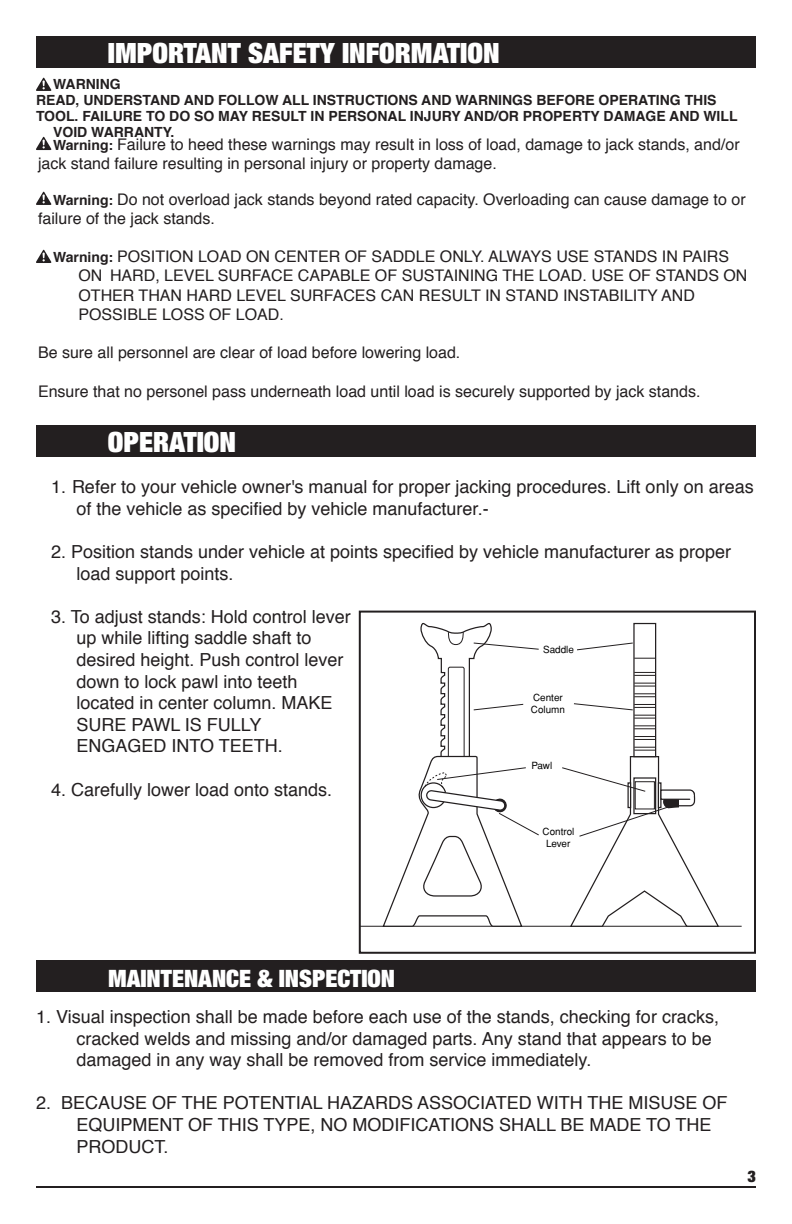
<style>
.page{position:relative;width:792px;height:1224px;background:#fff}
.page>*{position:absolute;margin:0;border:0;box-sizing:border-box;transform-origin:0 0}
.t1{font:900 expanded 28px "Helvetica Neue";color:#fff}
.t2{font:900 expanded 24px "Helvetica Neue";color:#fff}
.t3{font:18px/21.6px "Helvetica";color:#231f20}
.subHead{font:16px/19.2px "Helvetica";color:#231f20}
.t4{font:900 expanded 16px "Helvetica Neue";color:#231f20}
.subHead-2{font:700 14px "Helvetica";color:#231f20}
.t5{font:10px/11.8px "Helvetica";color:#000}
.s1{font-weight:700;font-size:14px}
</style>
<div class="page">
<hr style="left:36px;top:1186px;width:720px;height:2px;background:#231f20">
<div style="left:36px;top:36px;width:720px;height:32px;background:#231f20"></div>
<div style="left:36px;top:425px;width:720px;height:32px;background:#231f20"></div>
<div style="left:36px;top:960px;width:720px;height:32px;background:#231f20"></div>
<svg style="left:36px;top:78px;width:15px;height:13px"></svg>
<svg style="left:36px;top:137px;width:15px;height:13px"></svg>
<svg style="left:36px;top:192px;width:15px;height:13px"></svg>
<svg style="left:36px;top:250px;width:15px;height:13px"></svg>
<hr style="left:360px;top:926px;width:382px;height:1px;background:#231f20">
<svg style="left:382px;top:623px;width:338px;height:304px"></svg>
<div style="left:359px;top:611px;width:397px;height:343px;border:2px solid #231f20"></div>
<p class="t1" style="left:108px;top:35px;width:393px">IMPORTANT SAFETY INFORMATION</p>
<p class="subHead-2" style="left:53px;top:73px;width:69px">WARNING</p>
<p class="subHead-2" style="left:36px;top:89px;width:682px">READ, UNDERSTAND AND FOLLOW ALL INSTRUCTIONS AND WARNINGS BEFORE OPERATING THIS</p>
<p class="subHead-2" style="left:36px;top:105px;width:703px">TOOL. FAILURE TO DO SO MAY RESULT IN PERSONAL INJURY AND/OR PROPERTY DAMAGE AND WILL</p>
<p class="subHead-2" style="left:53px;top:121px;width:123px">VOID WARRANTY.</p>
<p class="subHead" style="left:38px;top:135px;width:703px;text-indent:15px"><span class="s1">Warning:</span> Failure to heed these warnings may result in loss of load, damage to jack stands, and/or jack stand failure resulting in personal injury or property damage.</p>
<p class="subHead" style="left:38px;top:190px;width:709px;text-indent:15px"><span class="s1">Warning:</span> Do not overload jack stands beyond rated capacity. Overloading can cause damage to or failure of the jack stands.</p>
<p class="subHead" style="left:78px;top:247px;width:671px;text-indent:-25px"><span class="s1">Warning:</span> POSITION LOAD ON CENTER OF SADDLE ONLY. ALWAYS USE STANDS IN PAIRS ON HARD, LEVEL SURFACE CAPABLE OF SUSTAINING THE LOAD. USE OF STANDS ON OTHER THAN HARD LEVEL SURFACES CAN RESULT IN STAND INSTABILITY AND POSSIBLE LOSS OF LOAD.</p>
<p class="subHead" style="left:38px;top:343px;width:424px">Be sure all personnel are clear of load before lowering load.</p>
<p class="subHead" style="left:38px;top:382px;width:664px">Ensure that no personel pass underneath load until load is securely supported by jack stands.</p>
<p class="t1" style="left:108px;top:424px;width:130px">OPERATION</p>
<p class="t3" style="left:76px;top:477px;width:679px;text-indent:-25px">1. Refer to your vehicle owner's manual for proper jacking procedures. Lift only on areas of the vehicle as specified by vehicle manufacturer.‑</p>
<p class="t3" style="left:76px;top:541px;width:656px;text-indent:-25px">2. Position stands under vehicle at points specified by vehicle manufacturer as proper load support points.</p>
<p class="t3" style="left:76px;top:606px;width:276px;text-indent:-25px">3. To adjust stands: Hold control lever up while lifting saddle shaft to desired height. Push control lever down to lock pawl into teeth located in center column. MAKE<br>SURE PAWL IS FULLY<br>ENGAGED INTO TEETH.</p>
<p class="t3" style="left:51px;top:779px;width:283px">4. Carefully lower load onto stands.</p>
<p class="t5" style="left:543px;top:643px;width:32px">Saddle</p>
<p class="t5" style="left:531px;top:692px;width:36px">Center<br>Column</p>
<p class="t5" style="left:531px;top:760px;width:22px">Pawl</p>
<p class="t2" style="left:108px;top:963px;width:289px">MAINTENANCE &amp; INSPECTION</p>
<p class="t5" style="left:543px;top:825px;width:33px;text-align:center">Control<br>Lever</p>
<p class="t3" style="left:76px;top:1006px;width:644px;text-indent:-40px">1. Visual inspection shall be made before each use of the stands, checking for cracks, cracked welds and missing and/or damaged parts. Any stand that appears to be damaged in any way shall be removed from service immediately.</p>
<p class="t3" style="left:76px;top:1093px;width:653px;text-indent:-40px">2. BECAUSE OF THE POTENTIAL HAZARDS ASSOCIATED WITH THE MISUSE OF<br>EQUIPMENT OF THIS TYPE, NO MODIFICATIONS SHALL BE MADE TO THE<br>PRODUCT.</p>
<p class="t4" style="left:748px;top:1166px;width:10px">3</p>
</div>
